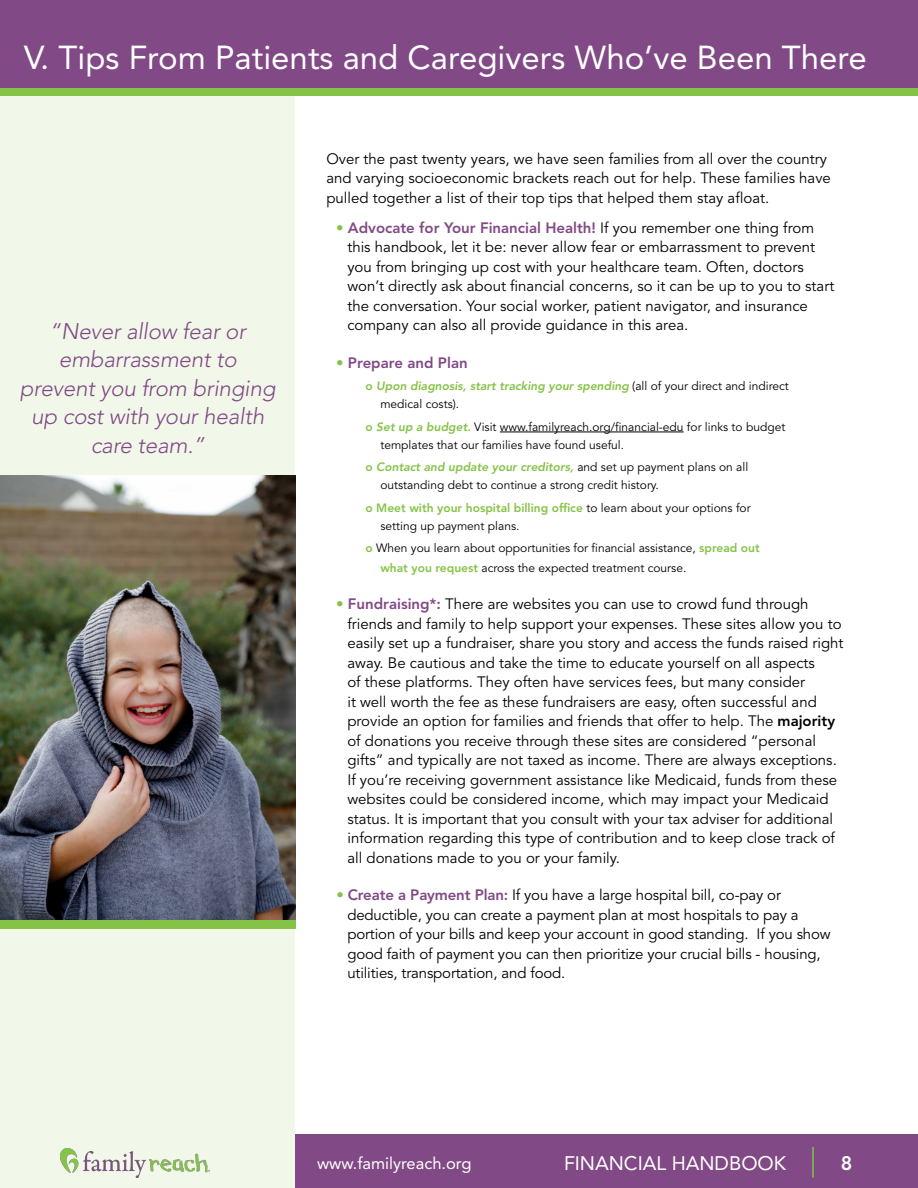
<style>
.page{position:relative;width:918px;height:1188px;background:#fff}
.page>*{position:absolute;margin:0;border:0;box-sizing:border-box;transform-origin:0 0}
.t1{font:33px "Avenir LT Std";color:#fff}
.t2{font:italic 300 22.5px/28.5px "Avenir LT Std";letter-spacing:-.01em;color:#814985;text-align:center}
.t3{font:19.5px "Avenir LT Std";color:#fff}
.t4{font:800 19.5px "Avenir LT Std";color:#fff}
.t5{font:16.5px "Avenir LT Std";color:#fff}
.t6{font:15px/19.5px "Avenir LT Std";color:#000}
.t7{font:800 15px "Avenir LT Std";color:#814985}
.t8{font:12px/18px "Avenir LT Std";color:#000}
.s1{color:#85c346}
.s2{font-weight:800;color:#814985}
.s3{font-weight:400;color:#85c346}
.s4{font-weight:800;color:#85c346}
.s5{font-weight:800;font-style:italic;color:#85c346}
.s6{font-weight:800}
</style>
<div class="page">
<div style="left:295px;top:1134px;width:623px;height:54px;background:#814985"></div>
<div style="left:0;top:95px;width:295px;height:1093px;background:#f1f8ea"></div>
<div style="left:0;top:0;width:918px;height:88px;background:#814985"></div>
<div style="left:0;top:88px;width:918px;height:7px;background:#85c346"></div>
<hr style="left:812px;top:1147px;width:2px;height:31px;background:#85c346">
<img style="left:60px;top:1149px;width:149px;height:29px">
<hr style="left:500px;top:432px;width:184px;height:1px;background:#000">
<img style="left:0;top:475px;width:295px;height:445px">
<div style="left:0;top:920px;width:295px;height:9px;background:#85c346"></div>
<h1 class="t1" style="left:24px;top:38px;width:844px">V. Tips From Patients and Caregivers Who’ve Been There</h1>
<h2 class="t2" style="left:20px;top:317px;width:257px">“Never allow fear or embarrassment to prevent you from bringing up cost with your health care team.”</h2>
<p class="t6" style="left:326px;top:149px;width:506px">Over the past twenty years, we have seen families from all over the country and varying socioeconomic brackets reach out for help. These families have pulled together a list of their top tips that helped them stay afloat.</p>
<p class="t6" style="left:347px;top:218px;width:488px;text-indent:-11px"><span class="s1">•</span> <span class="s2">Advocate for Your Financial Health!</span> If you remember one thing from this handbook, let it be: never allow fear or embarrassment to prevent you from bringing up cost with your healthcare team. Often, doctors won’t directly ask about financial concerns, so it can be up to you to start the conversation. Your social worker, patient navigator, and insurance company can also all provide guidance in this area.</p>
<p class="t7" style="left:336px;top:354px;width:133px"><span class="s3">•</span> Prepare and Plan</p>
<p class="t8" style="left:380px;top:377px;width:410px;text-indent:-15px"><span class="s4">o</span> <span class="s5">Upon diagnosis, start tracking your spending</span> (all of your direct and indirect medical costs).</p>
<p class="t8" style="left:380px;top:418px;width:407px;text-indent:-15px"><span class="s4">o</span> <span class="s5">Set up a budget.</span> Visit www.familyreach.org/financial-edu for links to budget templates that our families have found useful.</p>
<p class="t8" style="left:380px;top:458px;width:369px;text-indent:-15px"><span class="s4">o</span> <span class="s5">Contact and update your creditors,</span> and set up payment plans on all outstanding debt to continue a strong credit history.</p>
<p class="t8" style="left:380px;top:499px;width:372px;text-indent:-15px"><span class="s4">o Meet with your hospital billing office</span> to learn about your options for setting up payment plans.</p>
<p class="t8" style="left:380px;top:539px;width:381px;line-height:19.5px;text-indent:-15px"><span class="s4">o</span> When you learn about opportunities for financial assistance, <span class="s4">spread out what you request</span> across the expected treatment course.</p>
<p class="t6" style="left:347px;top:595px;width:498px;text-indent:-11px"><span class="s1">•</span> <span class="s2">Fundraising*:</span> There are websites you can use to crowd fund through friends and family to help support your expenses. These sites allow you to easily set up a fundraiser, share you story and access the funds raised right away. Be cautious and take the time to educate yourself on all aspects<br>of these platforms. They often have services fees, but many consider<br>it well worth the fee as these fundraisers are easy, often successful and provide an option for families and friends that offer to help. The <span class="s6">majority </span>of donations you receive through these sites are considered “personal gifts” and typically are not taxed as income. There are always exceptions.<br>If you’re receiving government assistance like Medicaid, funds from these websites could be considered income, which may impact your Medicaid status. It is important that you consult with your tax adviser for additional information regarding this type of contribution and to keep close track of all donations made to you or your family.</p>
<p class="t6" style="left:347px;top:886px;width:485px;text-indent:-11px"><span class="s1">•</span> <span class="s2">Create a Payment Plan:</span> If you have a large hospital bill, co-pay or deductible, you can create a payment plan at most hospitals to pay a portion of your bills and keep your account in good standing. If you show good faith of payment you can then prioritize your crucial bills - housing, utilities, transportation, and food.</p>
<p class="t5" style="left:317px;top:1154px;width:156px">www.familyreach.org</p>
<h3 class="t3" style="left:564px;top:1152px;width:224px">FINANCIAL HANDBOOK</h3>
<h3 class="t4" style="left:841px;top:1152px;width:13px">8</h3>
</div>
